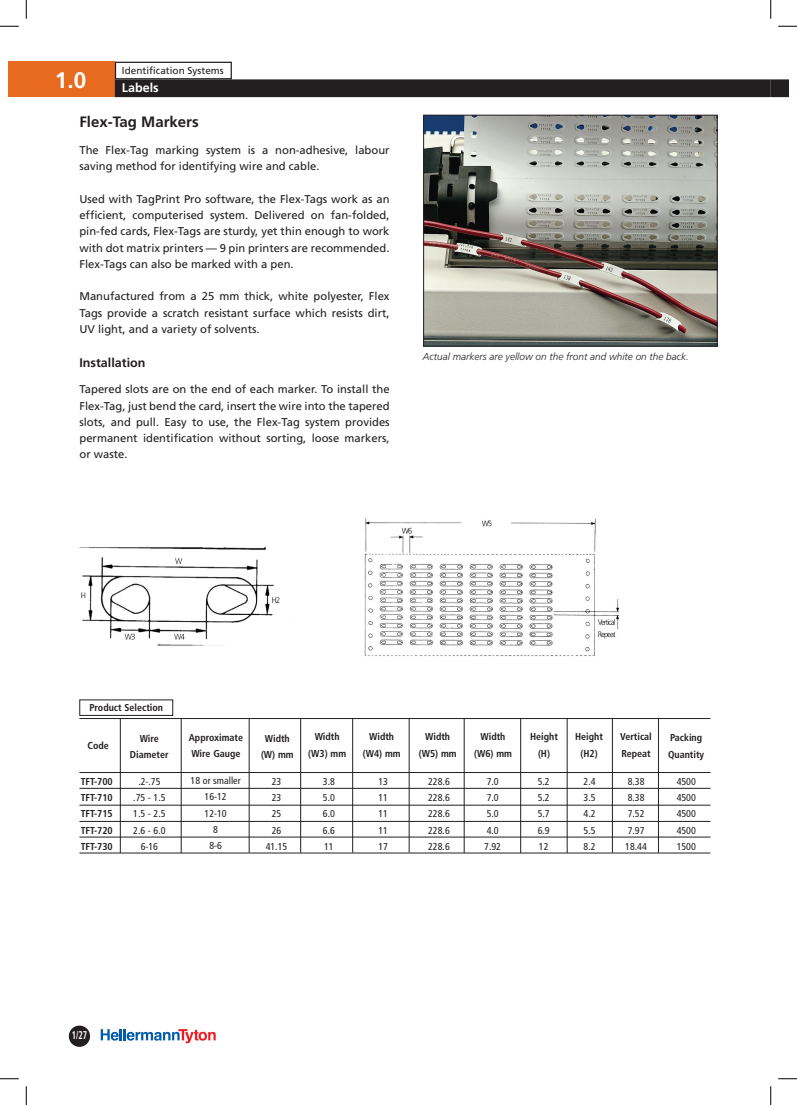
<style>
.page{position:relative;width:797px;height:1105px;background:#fff}
.page>*{position:absolute;margin:0;border:0;box-sizing:border-box;transform-origin:0 0}
.t1{font:700 22.5px "Frutiger";color:#fff}
.t2{font:700 15px "Frutiger";color:#231f20}
.t3{font:700 12.5px "Frutiger";color:#231f20}
.t4{font:700 12.5px "Frutiger";color:#fff}
.t5{font:11.25px/16.2px "Frutiger";color:#231f20;text-align:justify}
.t6{font:700 condensed 11.25px "Frutiger";color:#fff;scale:.75 1}
.t7{font:condensed 10px/16.2px "Frutiger";color:#231f20;text-align:justify}
.t8{font:700 condensed 10px/16.2px "Frutiger";color:#231f20;text-align:center}
.t9{font:italic 300 10px "Frutiger";color:#231f20}
.t10{font:10px "Frutiger";color:#231f20}
</style>
<div class="page">
<div style="left:69px;top:1025px;width:21px;height:22px;background:#231f20;border-radius:50%"></div>
<div style="left:9px;top:62px;width:106px;height:35px;background:#e86a1f"></div>
<div style="left:115px;top:80px;width:655px;height:16px;background:#231f20"></div>
<div style="left:115px;top:79px;width:655px;height:18px;border:1px solid #231f20"></div>
<div style="left:115px;top:62px;width:117px;height:17px;border:1px solid #231f20"></div>
<svg style="left:101px;top:1029px;width:115px;height:15px"></svg>
<svg style="left:770px;top:79px;width:18px;height:18px"></svg>
<img style="left:425px;top:117px;width:290px;height:227px">
<div style="left:423px;top:115px;width:294px;height:231px;border:1px solid #231f20"></div>
<hr style="left:352px;top:718px;width:1px;height:135px;background:#231f20">
<hr style="left:120px;top:718px;width:1px;height:135px;background:#231f20">
<hr style="left:79px;top:718px;width:631px;height:1px;background:#231f20">
<hr style="left:79px;top:772px;width:631px;height:1px;background:#231f20">
<div style="left:79px;top:700px;width:94px;height:16px;border:1px solid #231f20"></div>
<hr style="left:181px;top:718px;width:1px;height:135px;background:#231f20">
<hr style="left:249px;top:718px;width:1px;height:135px;background:#231f20">
<hr style="left:464px;top:718px;width:1px;height:135px;background:#231f20">
<hr style="left:658px;top:718px;width:1px;height:135px;background:#231f20">
<hr style="left:300px;top:718px;width:1px;height:135px;background:#231f20">
<hr style="left:520px;top:718px;width:1px;height:135px;background:#231f20">
<hr style="left:409px;top:718px;width:1px;height:134px;background:#231f20">
<hr style="left:567px;top:718px;width:1px;height:135px;background:#231f20">
<hr style="left:612px;top:718px;width:1px;height:135px;background:#231f20">
<img style="left:79px;top:518px;width:541px;height:138px">
<hr style="left:79px;top:788px;width:631px;height:1px;background:#231f20">
<hr style="left:79px;top:805px;width:631px;height:1px;background:#231f20">
<hr style="left:79px;top:821px;width:631px;height:1px;background:#231f20">
<hr style="left:79px;top:837px;width:631px;height:1px;background:#231f20">
<hr style="left:79px;top:853px;width:631px;height:1px;background:#231f20">
<svg style="left:0;top:25px;width:19px;height:2px"></svg>
<svg style="left:778px;top:25px;width:19px;height:2px"></svg>
<svg style="left:0;top:1078px;width:19px;height:1px"></svg>
<svg style="left:778px;top:1078px;width:19px;height:1px"></svg>
<svg style="left:25px;top:0;width:2px;height:19px"></svg>
<svg style="left:25px;top:1086px;width:2px;height:19px"></svg>
<svg style="left:770px;top:0;width:1px;height:19px"></svg>
<svg style="left:770px;top:1086px;width:1px;height:19px"></svg>
<p class="t10" style="left:122px;top:64px;width:103px">Identification Systems</p>
<h1 class="t1" style="left:55px;top:67px;width:33px">1.0</h1>
<p class="t4" style="left:122px;top:81px;width:38px">Labels</p>
<h2 class="t2" style="left:79px;top:113px;width:121px">Flex-Tag Markers</h2>
<p class="t5" style="left:79px;top:142px;width:312px">The Flex-Tag marking system is a non-adhesive, labour saving method for identifying wire and cable.</p>
<p class="t5" style="left:79px;top:191px;width:312px">Used with TagPrint Pro software, the Flex-Tags work as an efficient, computerised system. Delivered on fan-folded, pin-fed cards, Flex-Tags are sturdy, yet thin enough to work with dot matrix printers — 9 pin printers are recommended.<br>Flex-Tags can also be marked with a pen.</p>
<p class="t5" style="left:79px;top:288px;width:312px">Manufactured from a 25 mm thick, white polyester, Flex Tags provide a scratch resistant surface which resists dirt, UV light, and a variety of solvents.</p>
<p class="t3" style="left:79px;top:355px;width:67px">Installation</p>
<p class="t5" style="left:79px;top:381px;width:312px">Tapered slots are on the end of each marker. To install the Flex-Tag, just bend the card, insert the wire into the tapered slots, and pull. Easy to use, the Flex-Tag system provides permanent identification without sorting, loose markers, or waste.</p>
<p class="t9" style="left:423px;top:350px;width:268px">Actual markers are yellow on the front and white on the back.</p>
<p class="t8" style="left:89px;top:700px;width:75px">Product Selection</p>
<p class="t8" style="left:88px;top:737px;width:23px">Code</p>
<p class="t8" style="left:81px;top:773px;width:34px;text-align:justify">TFT-700<br>TFT-710<br>TFT-715<br>TFT-720<br>TFT-730</p>
<p class="t8" style="left:308px;top:729px;width:39px">Width (W3) mm</p>
<p class="t7" style="left:323px;top:773px;width:14px">3.8<br>5.0<br>6.0<br>6.6<br>11</p>
<p class="t8" style="left:363px;top:729px;width:39px">Width (W4) mm</p>
<p class="t7" style="left:378px;top:773px;width:11px">13<br>11<br>11<br>11<br>17</p>
<p class="t8" style="left:419px;top:729px;width:39px">Width (W5) mm</p>
<p class="t7" style="left:428px;top:773px;width:23px">228.6<br>228.6<br>228.6<br>228.6<br>228.6</p>
<p class="t8" style="left:474px;top:729px;width:39px">Width (W6) mm</p>
<p class="t7" style="left:484px;top:773px;width:18px;text-align:left">7.0<br>7.0<br>5.0<br>4.0<br>7.92</p>
<p class="t8" style="left:530px;top:729px;width:29px">Height (H)</p>
<p class="t7" style="left:537px;top:773px;width:14px">5.2<br>5.2<br>5.7<br>6.9<br>12</p>
<p class="t8" style="left:575px;top:729px;width:29px">Height (H2)</p>
<p class="t7" style="left:583px;top:773px;width:14px">2.4<br>3.5<br>4.2<br>5.5<br>8.2</p>
<p class="t8" style="left:620px;top:729px;width:33px;text-align:left">Vertical<br>Repeat</p>
<p class="t7" style="left:625px;top:773px;width:23px;text-align:left">8.38<br>8.38<br>7.52<br>7.97<br>18.44</p>
<p class="t7" style="left:676px;top:773px;width:21px">4500<br>4500<br>4500<br>4500<br>1500</p>
<p class="t8" style="left:189px;top:729px;width:56px;text-align:left">Approximate<br>Wire Gauge</p>
<p class="t8" style="left:130px;top:730px;width:40px">Wire<br>Diameter</p>
<p class="t8" style="left:261px;top:730px;width:34px">Width (W) mm</p>
<p class="t8" style="left:668px;top:730px;width:38px;text-align:left">Packing<br>Quantity</p>
<p class="t7" style="left:266px;top:773px;width:23px;text-align:center">23<br>23<br>25<br>26<br>41.15</p>
<p class="t7" style="left:191px;top:772px;width:52px;text-align:center">18 or smaller<br>16-12<br>12-10<br>8<br>8-6</p>
<p class="t7" style="left:133px;top:773px;width:34px;text-align:center">.2-.75 .75 - 1.5<br>1.5 - 2.5<br>2.6 - 6.0<br>6-16</p>
<p class="t6" style="left:72px;top:1029px;width:22px">1/27</p>
</div>
